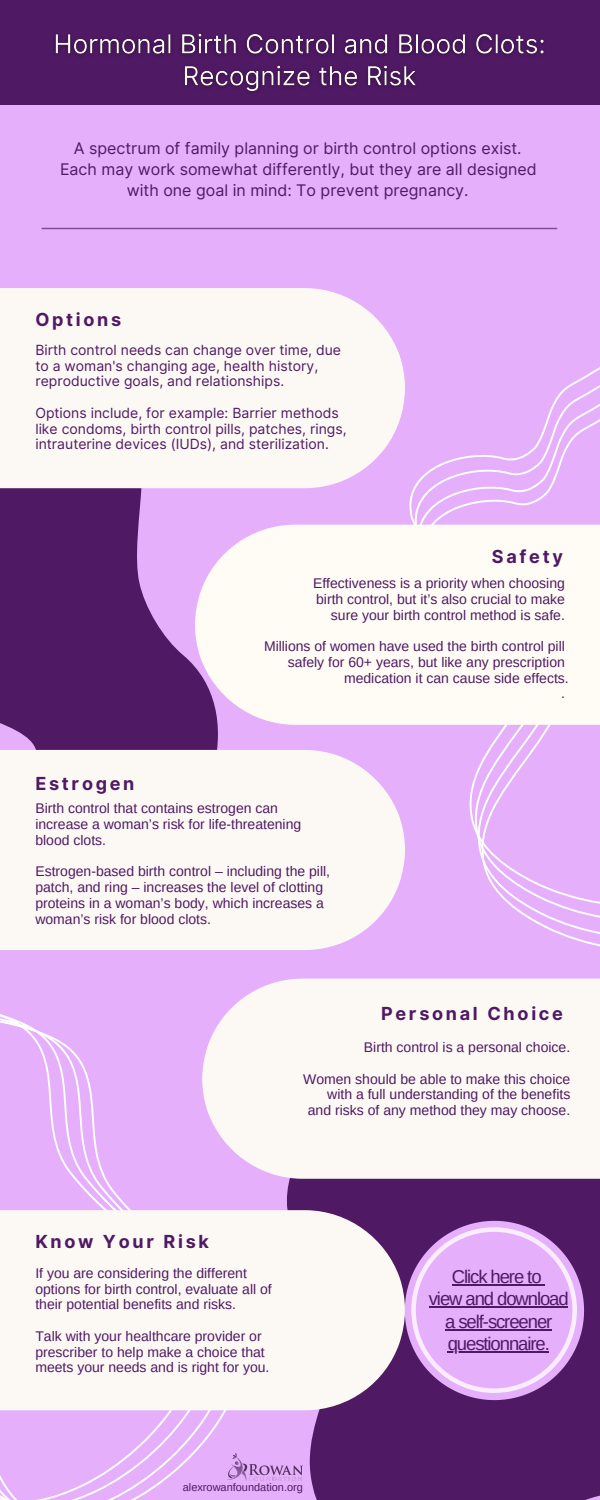
<style>
.page{position:relative;width:600px;height:1500px;background:#e6affc}
.page>*{position:absolute;margin:0;border:0;box-sizing:border-box;transform-origin:0 0}
.t1{font:18.5px/22.5px "Arimo";letter-spacing:-.06em;color:#4f1964}
.t2{font:700 18px "Inter";letter-spacing:.15em;color:#4f1964}
.t3{font:16px "Inter";color:#4f1964}
.t4{font:14px/15.8px "Arimo";color:#4f1964}
.t5{font:14px/15.8px "Inter";color:#4f1964}
.t6{font:11px "Arimo";color:#4f1964}
</style>
<div class="page">
<hr style="left:42px;top:228px;width:515px;height:1px;background:#4f1964">
<svg style="left:0;top:488px;width:273px;height:262px;fill:#4f1964"></svg>
<svg style="left:273px;top:367px;width:327px;height:612px"></svg>
<div style="left:0;top:288px;width:405px;height:200px;background:#fcf9f4"></div>
<div style="left:195px;top:525px;width:405px;height:200px;background:#fffcf5"></div>
<div style="left:0;top:750px;width:405px;height:200px;background:#fcf9f4"></div>
<div style="left:287px;top:1179px;width:313px;height:321px;background:#4f1964"></div>
<svg style="left:0;top:1014px;width:206px;height:486px"></svg>
<div style="left:202px;top:979px;width:398px;height:200px;background:#fcf9f4"></div>
<div style="left:0;top:1210px;width:405px;height:200px;background:#fcf9f4"></div>
<img style="left:227px;top:1453px;width:76px;height:27px">
<div style="left:0;top:0;width:600px;height:105px;background:#4f1964"></div>
<img style="left:55px;top:33px;width:489px;height:59px">
<svg style="left:405px;top:1221px;width:179px;height:179px"></svg>
<hr style="left:429px;top:1307px;width:139px;height:1px;background:#4f1964">
<hr style="left:445px;top:1329px;width:106px;height:2px;background:#4f1964">
<hr style="left:448px;top:1352px;width:101px;height:1px;background:#4f1964">
<p class="t3" style="left:74px;top:138px;width:449px">A spectrum of family planning or birth control options exist.</p>
<p class="t3" style="left:60px;top:159px;width:478px">Each may work somewhat differently, but they are all designed</p>
<p class="t3" style="left:127px;top:180px;width:343px">with one goal in mind: To prevent pregnancy.</p>
<p class="t2" style="left:35px;top:308px;width:87px">Options</p>
<p class="t5" style="left:35px;top:342px;width:307px">Birth control needs can change over time, due to a woman's changing age, health history, reproductive goals, and relationships.</p>
<p class="t5" style="left:35px;top:405px;width:313px">Options include, for example: Barrier methods like condoms, birth control pills, patches, rings, intrauterine devices (IUDs), and sterilization.</p>
<p class="t2" style="left:492px;top:546px;width:73px">Safety</p>
<p class="t4" style="left:313px;top:575px;width:253px">Effectiveness is a priority when choosing</p>
<p class="t4" style="left:316px;top:591px;width:250px">birth control, but it’s also crucial to make</p>
<p class="t4" style="left:331px;top:607px;width:236px">sure your birth control method is safe.</p>
<p class="t4" style="left:264px;top:638px;width:302px">Millions of women have used the birth control pill</p>
<p class="t4" style="left:288px;top:654px;width:279px">safely for 60+ years, but like any prescription</p>
<p class="t4" style="left:344px;top:670px;width:226px">medication it can cause side effects.</p>
<p class="t4" style="left:561px;top:686px;width:5px">.</p>
<p class="t2" style="left:35px;top:773px;width:101px">Estrogen</p>
<p class="t4" style="left:35px;top:801px;width:267px">Birth control that contains estrogen can increase a woman’s risk for life-threatening blood clots.</p>
<p class="t4" style="left:35px;top:864px;width:296px">Estrogen-based birth control – including the pill, patch, and ring – increases the level of clotting proteins in a woman’s body, which increases a woman’s risk for blood clots.</p>
<p class="t2" style="left:381px;top:1003px;width:183px">Personal Choice</p>
<p class="t4" style="left:364px;top:1039px;width:208px">Birth control is a personal choice.</p>
<p class="t4" style="left:303px;top:1071px;width:269px;text-align:right">Women should be able to make this choice with a full understanding of the benefits and risks of any method they may choose.</p>
<p class="t2" style="left:35px;top:1231px;width:175px">Know Your Risk</p>
<p class="t4" style="left:35px;top:1265px;width:238px">If you are considering the different options for birth control, evaluate all of their potential benefits and risks.</p>
<p class="t4" style="left:35px;top:1328px;width:236px">Talk with your healthcare provider or prescriber to help make a choice that meets your needs and is right for you.</p>
<p class="t1" style="left:452px;top:1265px;width:91px">Click here to</p>
<p class="t1" style="left:429px;top:1287px;width:141px">view and download</p>
<p class="t1" style="left:445px;top:1310px;width:109px">a self-screener questionnaire.</p>
<p class="t6" style="left:183px;top:1481px;width:122px">alexrowanfoundation.org</p>
</div>
